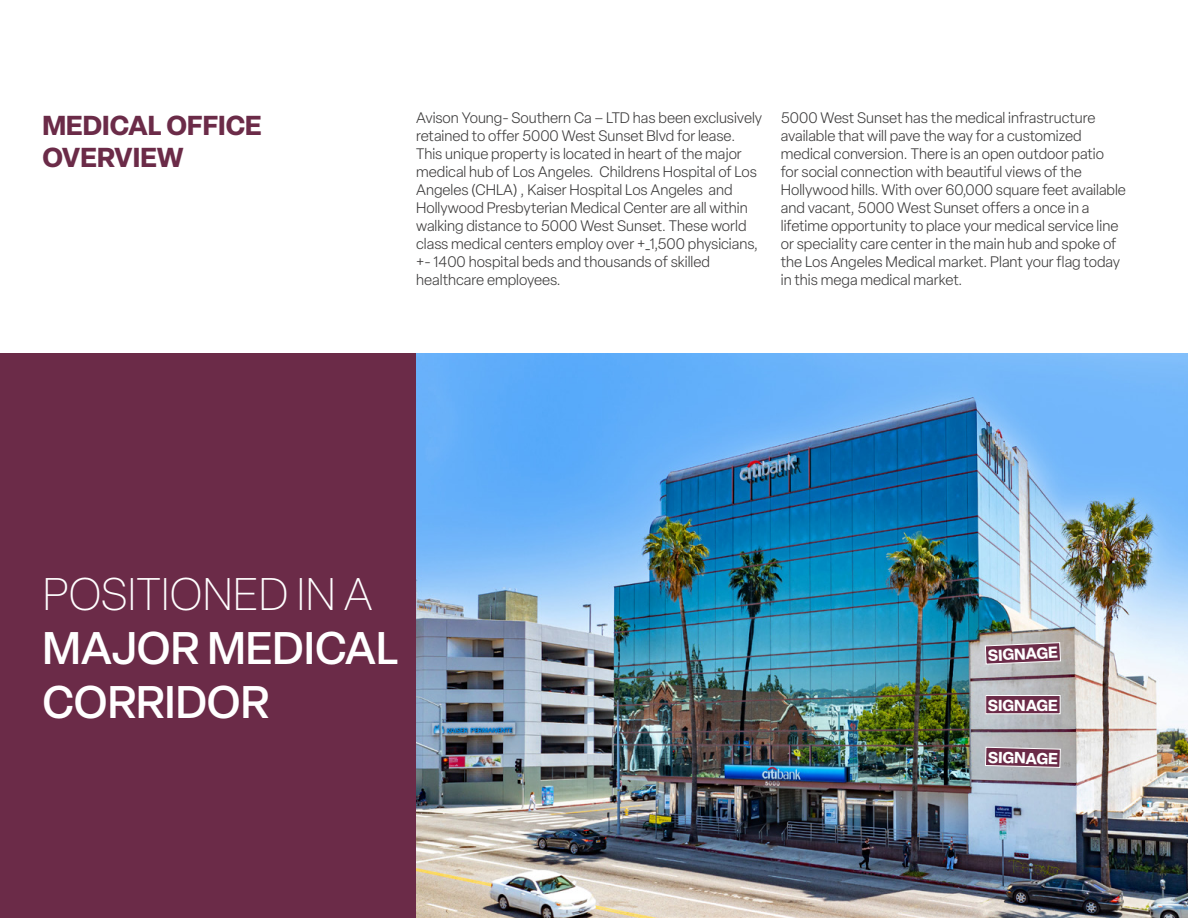
<style>
.page{position:relative;width:1188px;height:918px;background:#fff}
.page>*{position:absolute;margin:0;border:0;box-sizing:border-box;transform-origin:0 0}
.t1{font:500 45px/54px "Elza";color:#fff}
.t2{font:200 45px "Elza";color:#fff}
.t3{font:700 27px/32.4px "Elza";color:#6b2b48}
.t4{font:700 15.75px "Elza";color:#fff}
.t5{font:300 15px/18px "Elza";color:#3b3a3a}
</style>
<div class="page">
<div style="left:0;top:354px;width:1188px;height:564px;background:#6b2b48"></div>
<img style="left:416px;top:354px;width:772px;height:564px">
<svg style="left:985px;top:642px;width:76px;height:23px"></svg>
<div style="left:986px;top:696px;width:74px;height:18px;background:#6b2b48"></div>
<div style="left:985px;top:695px;width:75px;height:19px;border:1px solid #fff"></div>
<svg style="left:985px;top:747px;width:76px;height:21px"></svg>
<h2 class="t3" style="left:43px;top:108px;width:221px">MEDICAL OFFICE<br>OVERVIEW</h2>
<p class="t5" style="left:416px;top:109px;width:348px">Avison Young- Southern Ca – LTD has been exclusively retained to offer 5000 West Sunset Blvd for lease.<br>This unique property is located in heart of the major medical hub of Los Angeles. Childrens Hospital of Los Angeles (CHLA) , Kaiser Hospital Los Angeles and Hollywood Presbyterian Medical Center are all within walking distance to 5000 West Sunset. These world class medical centers employ over +_1,500 physicians, +- 1400 hospital beds and thousands of skilled healthcare employees.</p>
<p class="t5" style="left:781px;top:109px;width:347px">5000 West Sunset has the medical infrastructure available that will pave the way for a customized medical conversion. There is an open outdoor patio<br>for social connection with beautiful views of the Hollywood hills. With over 60,000 square feet available and vacant, 5000 West Sunset offers a once in a lifetime opportunity to place your medical service line or speciality care center in the main hub and spoke of the Los Angeles Medical market. Plant your flag today in this mega medical market.</p>
<h1 class="t2" style="left:43px;top:565px;width:332px">POSITIONED IN A</h1>
<h1 class="t1" style="left:43px;top:620px;width:357px">MAJOR MEDICAL<br>CORRIDOR</h1>
<p class="t4" style="left:988px;top:644px;width:71px;rotate:-2deg">SIGNAGE</p>
<p class="t4" style="left:988px;top:694px;width:71px">SIGNAGE</p>
<p class="t4" style="left:988px;top:745px;width:71px;rotate:2deg">SIGNAGE</p>
</div>
